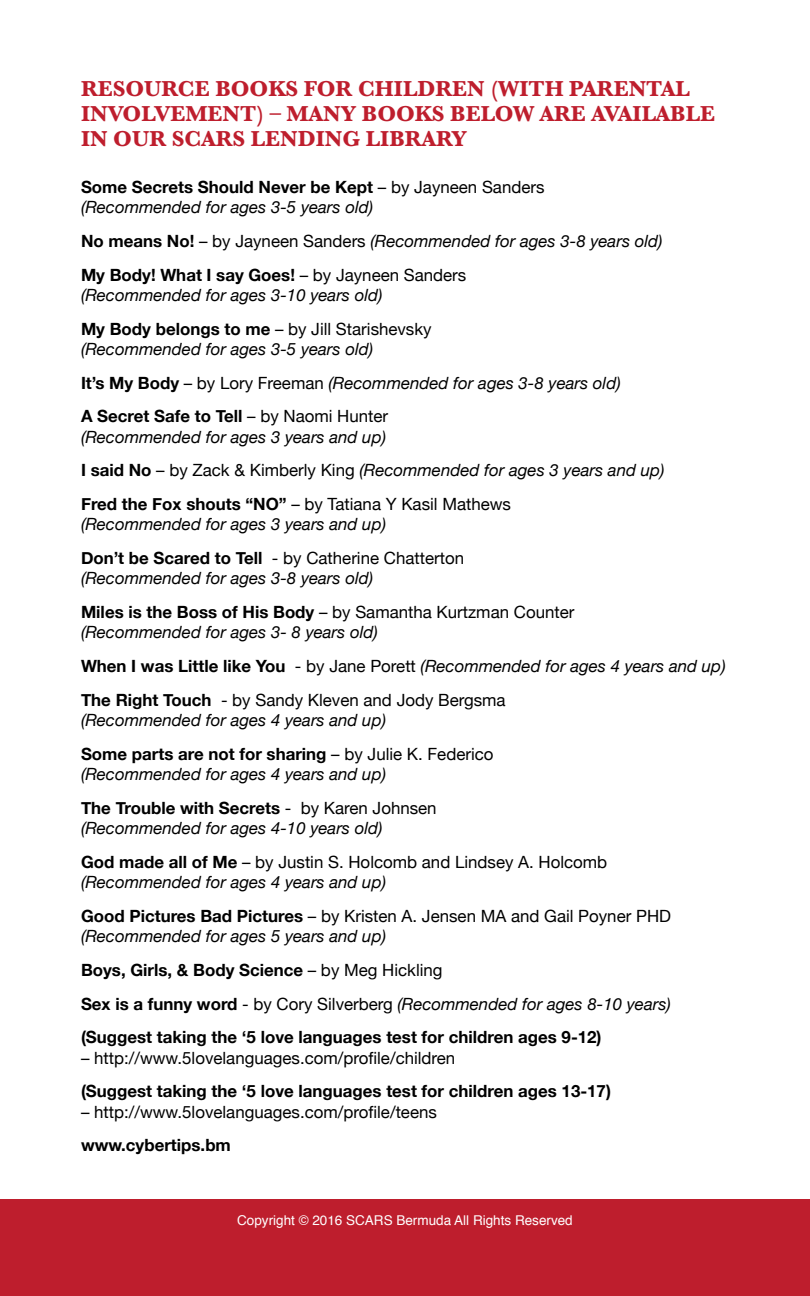
<style>
.page{position:relative;width:810px;height:1296px;background:#fff}
.page>*{position:absolute;margin:0;border:0;box-sizing:border-box;transform-origin:0 0}
.t1{font:700 22.5px/24.8px "Baskerville";color:#be1e2d}
.t2{font:italic 16.88px/33.8px "Helvetica Neue";color:#000}
.t3{font:16.88px/33.8px "Helvetica Neue";color:#000}
.t4{font:700 16.88px/33.8px "Helvetica Neue";color:#000}
.t5{font:13.5px "Helvetica";color:#fff}
.s1{font-weight:700;font-style:normal}
.s2{font-style:normal}
.s3{font-weight:700}
.s4{font-style:italic}
.s5{font-weight:400;font-style:italic}
.s6{font-weight:400}
</style>
<div class="page">
<div style="left:0;top:1199px;width:810px;height:97px;background:#be1e2d"></div>
<h1 class="t1" style="left:81px;top:77px;width:636px">RESOURCE BOOKS FOR CHILDREN (WITH PARENTAL<br>INVOLVEMENT) – MANY BOOKS BELOW ARE AVAILABLE<br>IN OUR SCARS LENDING LIBRARY</h1>
<p class="t2" style="left:81px;top:176px;width:465px;line-height:20.2px"><span class="s1">Some Secrets Should Never be Kept</span> <span class="s2">– by Jayneen Sanders </span>(Recommended for ages 3-5 years old)</p>
<p class="t3" style="left:81px;top:223px;width:583px"><span class="s3">No means No!</span> – by Jayneen Sanders <span class="s4">(Recommended for ages 3-8 years old)<br></span><span class="s3">My Body! What I say Goes!</span> – by Jayneen Sanders</p>
<p class="t2" style="left:81px;top:277px;width:352px">(Recommended for ages 3-10 years old)<br><span class="s1">My Body belongs to me</span> <span class="s2">– by Jill Starishevsky</span></p>
<p class="t2" style="left:81px;top:331px;width:541px">(Recommended for ages 3-5 years old)<br><span class="s1">It’s My Body</span> <span class="s2">– by Lory Freeman</span> (Recommended for ages 3-8 years old)<br><span class="s1">A Secret Safe to Tell</span> <span class="s2">– by Naomi Hunter</span></p>
<p class="t2" style="left:81px;top:419px;width:585px">(Recommended for ages 3 years and up)<br><span class="s1">I said No</span> <span class="s2">– by Zack &amp; Kimberly King</span> (Recommended for ages 3 years and up)<br><span class="s1">Fred the Fox shouts “NO”</span> <span class="s2">– by Tatiana Y Kasil Mathews</span></p>
<p class="t2" style="left:81px;top:507px;width:385px">(Recommended for ages 3 years and up)<br><span class="s1">Don’t be Scared to Tell</span> <span class="s2">- by Catherine Chatterton</span></p>
<p class="t2" style="left:81px;top:561px;width:495px">(Recommended for ages 3-8 years old)<br><span class="s1">Miles is the Boss of His Body</span> <span class="s2">– by Samantha Kurtzman Counter</span></p>
<p class="t2" style="left:81px;top:615px;width:646px">(Recommended for ages 3- 8 years old)<br><span class="s1">When I was Little like You</span> <span class="s2">- by Jane Porett</span> (Recommended for ages 4 years and up)<br><span class="s1">The Right Touch</span> <span class="s2">- by Sandy Kleven and Jody Bergsma</span></p>
<p class="t2" style="left:81px;top:702px;width:414px">(Recommended for ages 4 years and up)<br><span class="s1">Some parts are not for sharing</span> <span class="s2">– by Julie K. Federico</span></p>
<p class="t2" style="left:81px;top:756px;width:357px">(Recommended for ages 4 years and up)<br><span class="s1">The Trouble with Secrets</span> <span class="s2">- by Karen Johnsen</span></p>
<p class="t3" style="left:81px;top:810px;width:528px"><span class="s4">(Recommended for ages 4-10 years old)<br></span><span class="s3">God made all of Me</span> – by Justin S. Holcomb and Lindsey A. Holcomb</p>
<p class="t3" style="left:81px;top:864px;width:592px"><span class="s4">(Recommended for ages 4 years and up)<br></span><span class="s3">Good Pictures Bad Pictures</span> – by Kristen A. Jensen MA and Gail Poyner PHD</p>
<p class="t4" style="left:81px;top:918px;width:591px"><span class="s5">(Recommended for ages 5 years and up)<br></span>Boys, Girls, &amp; Body Science <span class="s6">– by Meg Hickling<br></span>Sex is a funny word <span class="s6">- by Cory Silverberg</span> <span class="s5">(Recommended for ages 8-10 years) </span>(Suggest taking the ‘5 love languages test for children ages 9-12)</p>
<p class="t3" style="left:81px;top:1040px;width:376px">– http://www.5lovelanguages.com/profile/children</p>
<p class="t4" style="left:81px;top:1074px;width:532px">(Suggest taking the ‘5 love languages test for children ages 13-17)</p>
<p class="t3" style="left:81px;top:1094px;width:357px">– http://www.5lovelanguages.com/profile/teens</p>
<p class="t4" style="left:81px;top:1128px;width:151px">www.cybertips.bm</p>
<p class="t5" style="left:237px;top:1210px;width:337px">Copyright © 2016 SCARS Bermuda All Rights Reserved</p>
</div>
